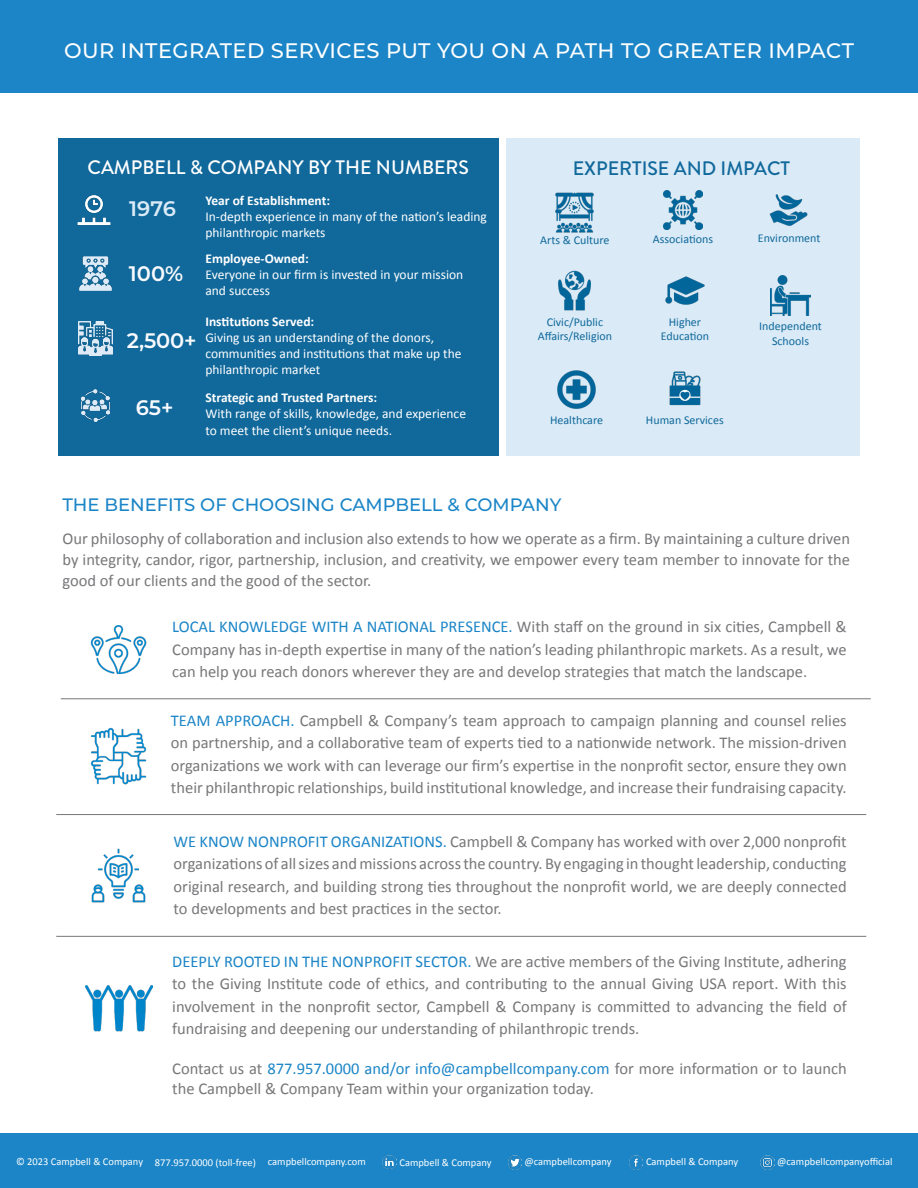
<style>
.page{position:relative;width:918px;height:1188px;background:#fff}
.page>*{position:absolute;margin:0;border:0;box-sizing:border-box;transform-origin:0 0}
.t1{font:500 21px "Montserrat";letter-spacing:.02em;color:#fff}
.t2{font:600 21px "Montserrat";color:#f8fafd}
.t3{font:600 21px "Montserrat";color:#daebf7}
.t4{font:500 19.5px "Brandon Grotesque";color:#fff}
.t5{font:500 19.5px "Brandon Grotesque";color:#10689b}
.t6{font:500 18px "Montserrat";color:#1b85c7}
.t7{font:16.5px/22.5px "Calibri";color:#77777a;text-align:justify}
.t8{font:13.5px/16.2px "Calibri";color:#fff}
.t9{font:700 13.5px "Calibri";color:#fff}
.t10{font:12px/14.4px "Calibri";color:#10689b;text-align:center}
.t11{font:10.5px "Calibri";color:#fff}
.s1{color:#1b85c7}
</style>
<div class="page">
<div style="left:0;top:0;width:918px;height:93px;background:#1b85c7"></div>
<div style="left:58px;top:138px;width:441px;height:317px;background:#10689b"></div>
<div style="left:507px;top:138px;width:353px;height:317px;background:#daebf7"></div>
<img style="left:80px;top:389px;width:31px;height:33px">
<img style="left:78px;top:321px;width:34px;height:34px">
<img style="left:79px;top:257px;width:33px;height:34px">
<img style="left:77px;top:195px;width:34px;height:30px">
<img style="left:555px;top:192px;width:39px;height:40px">
<img style="left:663px;top:190px;width:40px;height:40px">
<img style="left:558px;top:271px;width:33px;height:40px">
<img style="left:769px;top:194px;width:39px;height:32px">
<img style="left:665px;top:276px;width:40px;height:29px">
<img style="left:771px;top:275px;width:40px;height:40px">
<img style="left:557px;top:370px;width:39px;height:39px">
<img style="left:669px;top:371px;width:32px;height:35px">
<hr style="left:61px;top:698px;width:810px;height:1px;background:#77777a">
<hr style="left:56px;top:814px;width:810px;height:1px;background:#77777a">
<hr style="left:56px;top:936px;width:810px;height:1px;background:#77777a">
<img style="left:91px;top:625px;width:56px;height:50px">
<img style="left:91px;top:728px;width:56px;height:56px">
<img style="left:91px;top:848px;width:55px;height:55px">
<img style="left:85px;top:985px;width:67px;height:47px">
<div style="left:0;top:1133px;width:918px;height:55px;background:#1b85c7"></div>
<img style="left:383px;top:1155px;width:13px;height:14px">
<img style="left:508px;top:1156px;width:14px;height:13px">
<img style="left:629px;top:1156px;width:14px;height:13px">
<svg style="left:761px;top:1156px;width:13px;height:13px"></svg>
<p class="t1" style="left:64px;top:36px;width:791px">OUR INTEGRATED SERVICES PUT YOU ON A PATH TO GREATER IMPACT</p>
<p class="t4" style="left:87px;top:154px;width:383px">CAMPBELL &amp; COMPANY BY THE NUMBERS</p>
<p class="t5" style="left:573px;top:155px;width:219px">EXPERTISE AND IMPACT</p>
<p class="t9" style="left:205px;top:191px;width:126px">Year of Establishment:</p>
<p class="t8" style="left:205px;top:208px;width:283px">In-depth experience in many of the nation’s leading philanthropic markets</p>
<p class="t9" style="left:205px;top:249px;width:105px">Employee-Owned:</p>
<p class="t8" style="left:205px;top:266px;width:259px">Everyone in our firm is invested in your mission and success</p>
<p class="t9" style="left:205px;top:312px;width:110px">Institutions Served:</p>
<p class="t8" style="left:205px;top:329px;width:258px">Giving us an understanding of the donors, communities and institutions that make up the philanthropic market</p>
<p class="t9" style="left:205px;top:388px;width:173px">Strategic and Trusted Partners:</p>
<p class="t8" style="left:205px;top:405px;width:262px">With range of skills, knowledge, and experience</p>
<p class="t8" style="left:205px;top:422px;width:188px">to meet the client’s unique needs.</p>
<p class="t3" style="left:129px;top:194px;width:48px">1976</p>
<p class="t10" style="left:758px;top:230px;width:64px">Environment</p>
<p class="t10" style="left:540px;top:233px;width:71px">Arts &amp; Culture</p>
<p class="t10" style="left:653px;top:231px;width:62px">Associations</p>
<p class="t2" style="left:129px;top:259px;width:56px">100%</p>
<p class="t10" style="left:538px;top:314px;width:76px">Civic/Public<br>Affairs/Religion</p>
<p class="t10" style="left:669px;top:314px;width:34px">Higher</p>
<p class="t10" style="left:661px;top:329px;width:50px">Education</p>
<p class="t10" style="left:759px;top:319px;width:64px">Independent</p>
<p class="t10" style="left:772px;top:333px;width:38px">Schools</p>
<p class="t2" style="left:127px;top:325px;width:71px">2,500+</p>
<p class="t2" style="left:136px;top:393px;width:39px">65+</p>
<p class="t10" style="left:550px;top:413px;width:54px">Healthcare</p>
<p class="t10" style="left:646px;top:412px;width:79px">Human Services</p>
<p class="t6" style="left:62px;top:492px;width:500px">THE BENEFITS OF CHOOSING CAMPBELL &amp; COMPANY</p>
<p class="t7" style="left:62px;top:528px;width:789px;line-height:21px">Our philosophy of collaboration and inclusion also extends to how we operate as a firm. By maintaining a culture driven by integrity, candor, rigor, partnership, inclusion, and creativity, we empower every team member to innovate for the good of our clients and the good of the sector.</p>
<p class="t7" style="left:172px;top:615px;width:676px"><span class="s1">LOCAL KNOWLEDGE WITH A NATIONAL PRESENCE.</span> With staff on the ground in six cities, Campbell &amp; Company has in-depth expertise in many of the nation’s leading philanthropic markets. As a result, we can help you reach donors wherever they are and develop strategies that match the landscape.</p>
<p class="t7" style="left:171px;top:709px;width:677px"><span class="s1">TEAM APPROACH.</span> Campbell &amp; Company’s team approach to campaign planning and counsel relies on partnership, and a collaborative team of experts tied to a nationwide network. The mission-driven organizations we work with can leverage our firm’s expertise in the nonprofit sector, ensure they own their philanthropic relationships, build institutional knowledge, and increase their fundraising capacity.</p>
<p class="t7" style="left:174px;top:829px;width:675px"><span class="s1">WE KNOW NONPROFIT ORGANIZATIONS.</span> Campbell &amp; Company has worked with over 2,000 nonprofit organizations of all sizes and missions across the country. By engaging in thought leadership, conducting original research, and building strong ties throughout the nonprofit world, we are deeply connected to developments and best practices in the sector.</p>
<p class="t7" style="left:172px;top:949px;width:676px"><span class="s1">DEEPLY ROOTED IN THE NONPROFIT SECTOR.</span> We are active members of the Giving Institute, adhering to the Giving Institute code of ethics, and contributing to the annual Giving USA report. With this involvement in the nonprofit sector, Campbell &amp; Company is committed to advancing the field of fundraising and deepening our understanding of philanthropic trends.</p>
<p class="t7" style="left:172px;top:1058px;width:676px;line-height:19.8px">Contact us at <span class="s1">877.957.0000 and/or info@campbellcompany.com</span> for more information or to launch the Campbell &amp; Company Team within your organization today.</p>
<p class="t11" style="left:16px;top:1154px;width:128px">© 2023 Campbell &amp; Company</p>
<p class="t11" style="left:155px;top:1155px;width:103px">877.957.0000 (toll-free)</p>
<p class="t11" style="left:268px;top:1154px;width:99px">campbellcompany.com</p>
<p class="t11" style="left:399px;top:1155px;width:94px">Campbell &amp; Company</p>
<p class="t11" style="left:525px;top:1155px;width:89px">@campbellcompany</p>
<p class="t11" style="left:646px;top:1155px;width:94px">Campbell &amp; Company</p>
<p class="t11" style="left:777px;top:1154px;width:117px">@campbellcompanyofficial</p>
</div>
